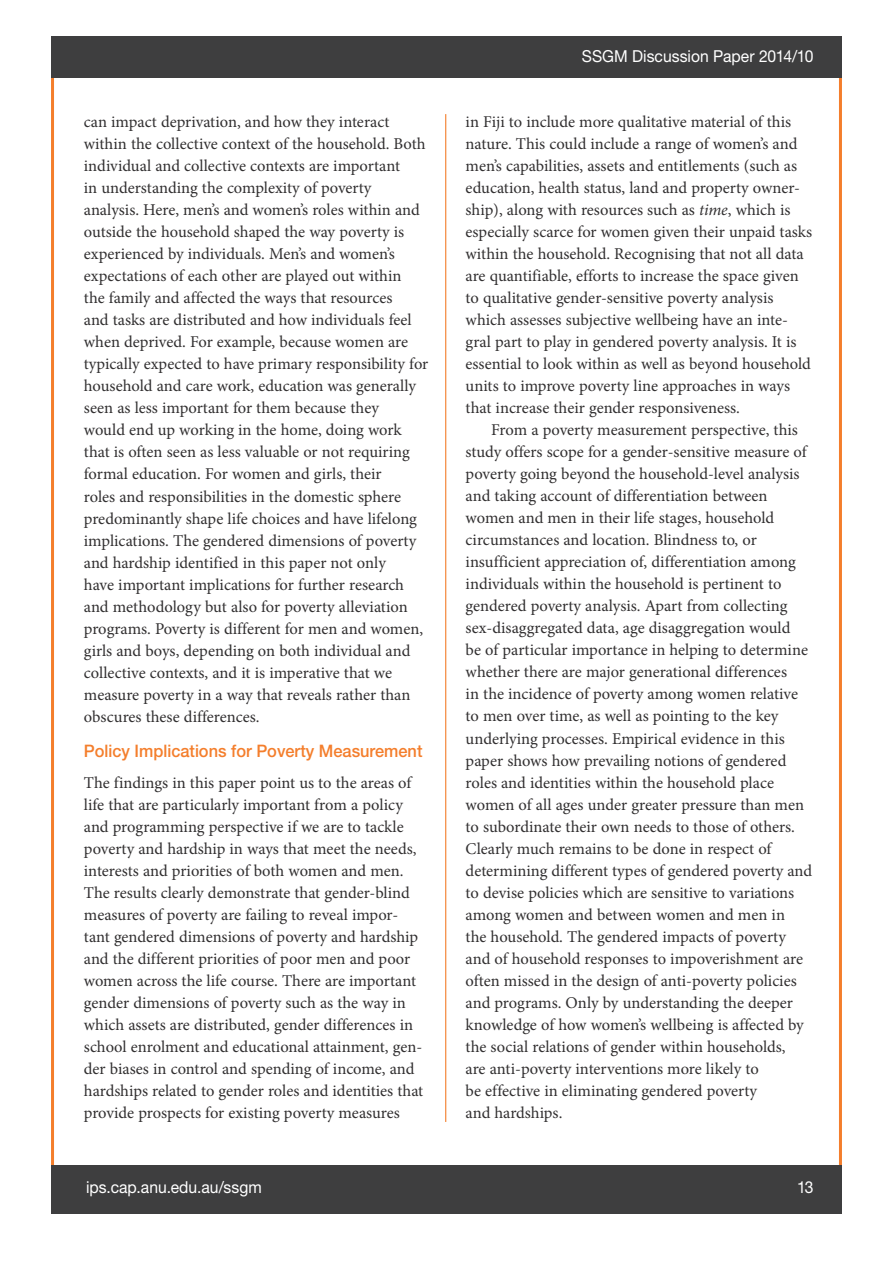
<style>
.page{position:relative;width:893px;height:1263px;background:#fff}
.page>*{position:absolute;margin:0;border:0;box-sizing:border-box;transform-origin:0 0}
.t1{font:500 17.25px "Helvetica Neue LT Std";color:#f47e2c;scale:.95 1}
.t2{font:16.5px/22px "Minion Pro";color:#312f30}
.t3{font:16.5px "Helvetica Neue LT Std";color:#fff;scale:.95 1}
.s1{font-style:italic}
</style>
<div class="page">
<div style="left:51px;top:1165px;width:790px;height:49px;background:#3e3e3f"></div>
<div style="left:51px;top:36px;width:791px;height:42px;background:#3e3e3f"></div>
<hr style="left:445px;top:114px;width:1px;height:1008px;background:#f47e2c">
<p class="t2" style="left:84px;top:111px;width:346px">can impact deprivation, and how they interact within the collective context of the household. Both individual and collective contexts are important<br>in understanding the complexity of poverty analysis. Here, men’s and women’s roles within and outside the household shaped the way poverty is experienced by individuals. Men’s and women’s expectations of each other are played out within<br>the family and affected the ways that resources<br>and tasks are distributed and how individuals feel when deprived. For example, because women are typically expected to have primary responsibility for household and care work, education was generally seen as less important for them because they<br>would end up working in the home, doing work that is often seen as less valuable or not requiring formal education. For women and girls, their<br>roles and responsibilities in the domestic sphere predominantly shape life choices and have lifelong implications. The gendered dimensions of poverty and hardship identified in this paper not only<br>have important implications for further research and methodology but also for poverty alleviation programs. Poverty is different for men and women, girls and boys, depending on both individual and collective contexts, and it is imperative that we measure poverty in a way that reveals rather than obscures these differences.</p>
<p class="t1" style="left:84px;top:740px;width:358px">Policy Implications for Poverty Measurement</p>
<p class="t2" style="left:84px;top:771px;width:341px">The findings in this paper point us to the areas of life that are particularly important from a policy and programming perspective if we are to tackle poverty and hardship in ways that meet the needs, interests and priorities of both women and men.<br>The results clearly demonstrate that gender-blind measures of poverty are failing to reveal impor&shy;tant gendered dimensions of poverty and hardship and the different priorities of poor men and poor women across the life course. There are important gender dimensions of poverty such as the way in which assets are distributed, gender differences in school enrolment and educational attainment, gen&shy;der biases in control and spending of income, and hardships related to gender roles and identities that provide prospects for existing poverty measures</p>
<p class="t3" style="left:582px;top:47px;width:246px">SSGM Discussion Paper 2014/10</p>
<p class="t2" style="left:466px;top:110px;width:348px">in Fiji to include more qualitative material of this nature. This could include a range of women’s and men’s capabilities, assets and entitlements (such as education, health status, land and property owner&shy;ship), along with resources such as <span class="s1">time</span>, which is especially scarce for women given their unpaid tasks within the household. Recognising that not all data are quantifiable, efforts to increase the space given to qualitative gender-sensitive poverty analysis which assesses subjective wellbeing have an inte&shy;gral part to play in gendered poverty analysis. It is essential to look within as well as beyond household units to improve poverty line approaches in ways that increase their gender responsiveness.</p>
<p class="t2" style="left:466px;top:419px;width:348px;text-indent:26px">From a poverty measurement perspective, this study offers scope for a gender-sensitive measure of poverty going beyond the household-level analysis and taking account of differentiation between women and men in their life stages, household circumstances and location. Blindness to, or insufficient appreciation of, differentiation among individuals within the household is pertinent to gendered poverty analysis. Apart from collecting sex-disaggregated data, age disaggregation would<br>be of particular importance in helping to determine whether there are major generational differences<br>in the incidence of poverty among women relative to men over time, as well as pointing to the key underlying processes. Empirical evidence in this paper shows how prevailing notions of gendered roles and identities within the household place women of all ages under greater pressure than men to subordinate their own needs to those of others.<br>Clearly much remains to be done in respect of determining different types of gendered poverty and to devise policies which are sensitive to variations among women and between women and men in<br>the household. The gendered impacts of poverty and of household responses to impoverishment are often missed in the design of anti-poverty policies and programs. Only by understanding the deeper knowledge of how women’s wellbeing is affected by the social relations of gender within households,<br>are anti-poverty interventions more likely to<br>be effective in eliminating gendered poverty<br>and hardships.</p>
<p class="t3" style="left:86px;top:1177px;width:186px">ips.cap.anu.edu.au/ssgm</p>
<p class="t3" style="left:797px;top:1177px;width:19px">13</p>
</div>
